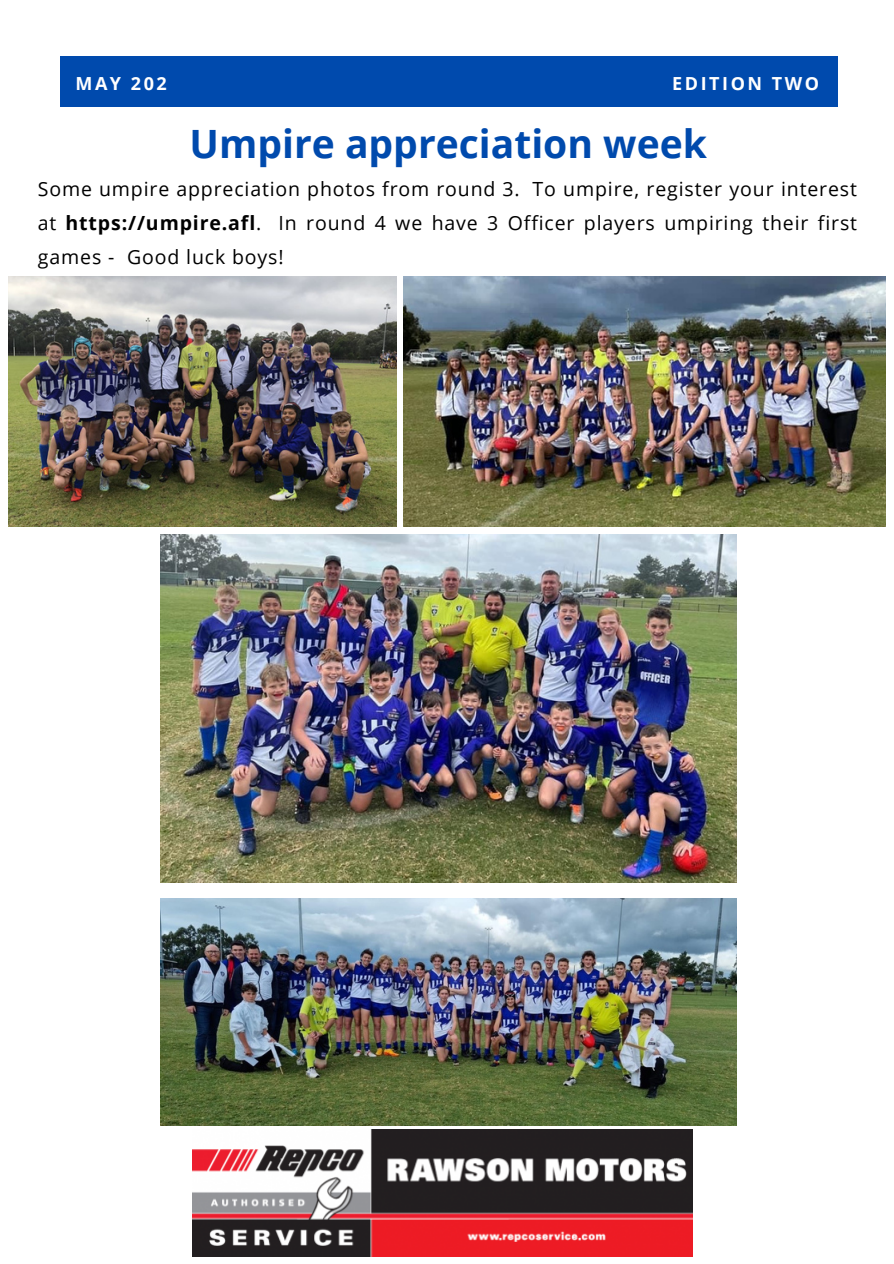
<style>
.page{position:relative;width:894px;height:1264px;background:#fff}
.page>*{position:absolute;margin:0;border:0;box-sizing:border-box;transform-origin:0 0}
.t1{font:700 39px "Open Sans";color:#004aad}
.t2{font:19.5px/33.8px "Open Sans";letter-spacing:.045em;color:#000;text-align:justify}
.t3{font:700 18px "Open Sans";letter-spacing:.14em;color:#fff}
.s1{font-weight:700}
</style>
<div class="page">
<div style="left:60px;top:56px;width:777px;height:51px;background:#004aad"></div>
<img style="left:9px;top:276px;width:387px;height:250px">
<img style="left:403px;top:276px;width:482px;height:250px">
<img style="left:160px;top:535px;width:576px;height:347px">
<img style="left:160px;top:898px;width:576px;height:227px">
<img style="left:192px;top:1129px;width:500px;height:127px">
<p class="t3" style="left:75px;top:71px;width:93px">MAY 202</p>
<p class="t3" style="left:672px;top:71px;width:148px">EDITION TWO</p>
<h1 class="t1" style="left:189px;top:117px;width:519px">Umpire appreciation week</h1>
<p class="t2" style="left:38px;top:172px;width:820px">Some umpire appreciation photos from round 3. To umpire, register your interest at <span class="s1">https://umpire.afl</span>. In round 4 we have 3 Officer players umpiring their first games - Good luck boys!</p>
</div>
